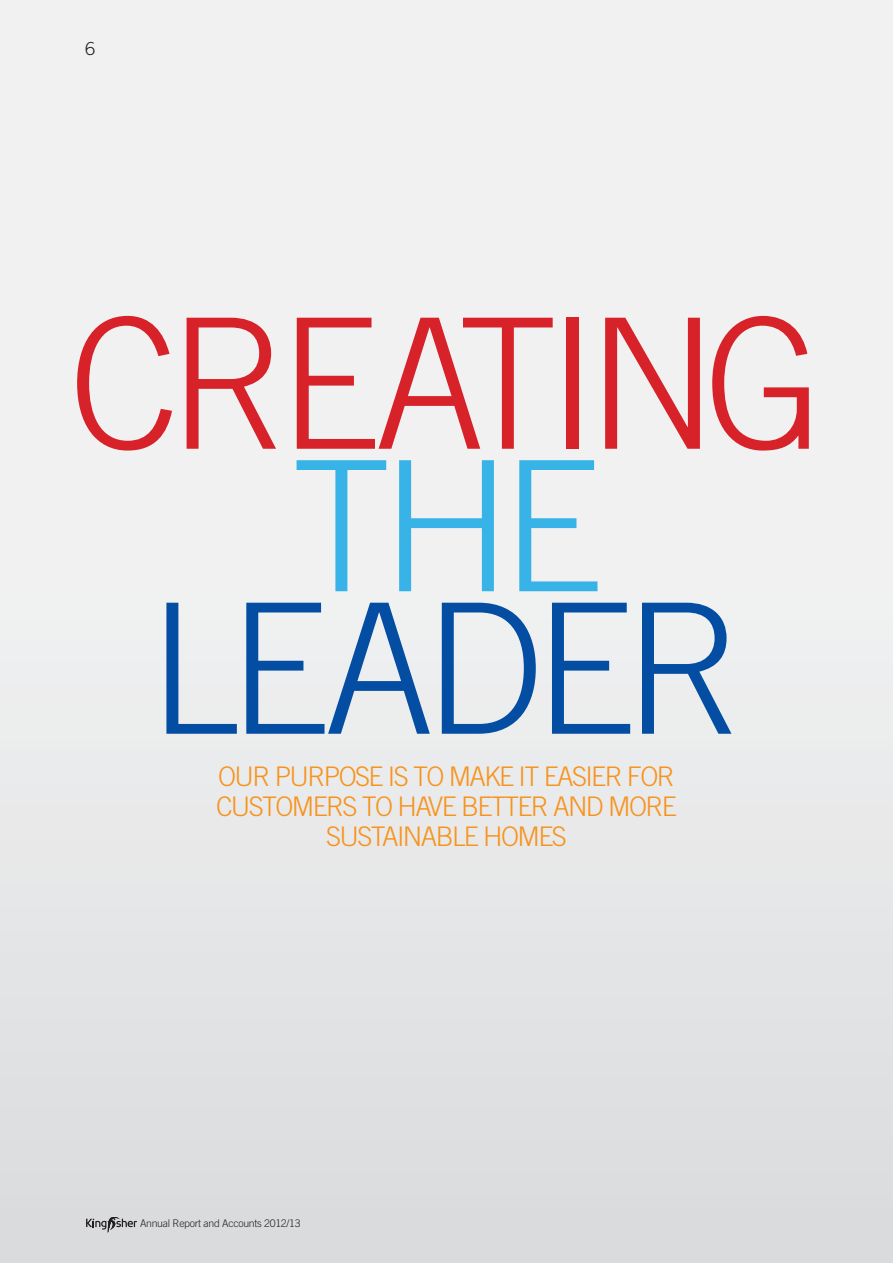
<style>
.page{position:relative;width:893px;height:1263px;background:#f1f1f2}
.page>*{position:absolute;margin:0;border:0;box-sizing:border-box;transform-origin:0 0}
.t1{font:300 181.5px "Trade Gothic LT Std";letter-spacing:-.06em;color:#d72229}
.t2{font:300 181.5px "Trade Gothic LT Std";letter-spacing:-.06em;color:#034ea2}
.t3{font:300 181.5px "Trade Gothic LT Std";color:#37b3e7}
.t4{font:300 27px/30px "Trade Gothic LT Std";letter-spacing:-.06em;color:#f7931d;text-align:center}
.t5{font:300 18px "Trade Gothic LT Std";color:#231f20}
.t6{font:300 10.5px "Trade Gothic LT Std";letter-spacing:-.025em;color:#231f20}
</style>
<div class="page">
<div style="left:0;top:884px;width:893px;height:379px;background:#e0e1e2"></div>
<svg style="left:86px;top:1216px;width:51px;height:16px"></svg>
<p class="t5" style="left:85px;top:42px;width:12px">6</p>
<h1 class="t1" style="left:68px;top:319px;width:758px">CREATING</h1>
<h1 class="t3" style="left:291px;top:462px;width:313px">THE</h1>
<h1 class="t2" style="left:148px;top:604px;width:598px">LEADER</h1>
<p class="t4" style="left:216px;top:765px;width:462px">OUR PURPOSE IS TO MAKE IT EASIER FOR<br>CUSTOMERS TO HAVE BETTER AND MORE<br>SUSTAINABLE HOMES</p>
<p class="t6" style="left:140px;top:1219px;width:162px">Annual Report and Accounts 2012/13</p>
</div>
